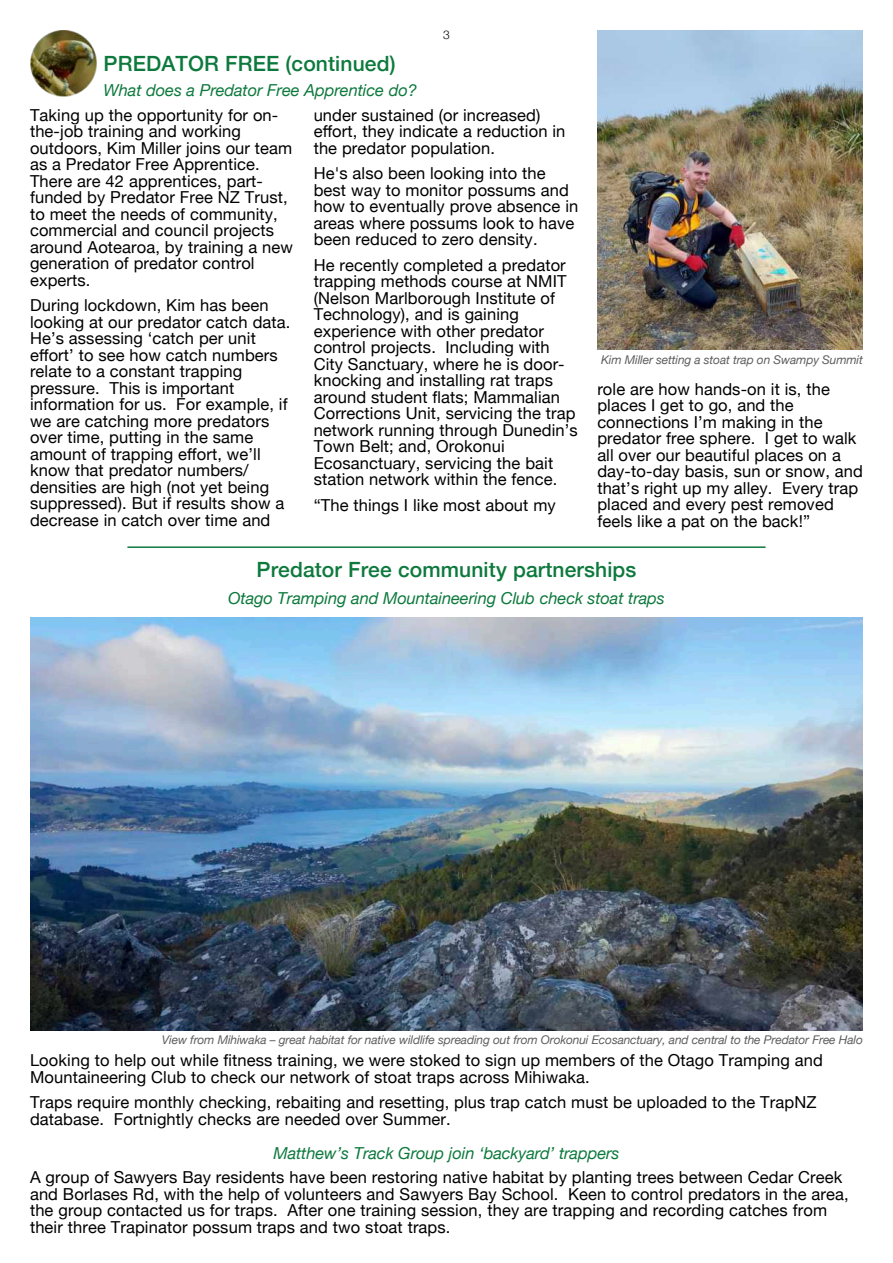
<style>
.page{position:relative;width:893px;height:1263px;background:#fff}
.page>*{position:absolute;margin:0;border:0;box-sizing:border-box;transform-origin:0 0}
.t1{font:500 21px "Helvetica Neue";letter-spacing:.005em;color:#0d793d}
.t2{font:16.5px/16.5px "Helvetica Neue";letter-spacing:.01em;color:#000}
.t3{font:italic 16.5px "Helvetica Neue";letter-spacing:-.005em;color:#0d793d}
.t4{font:italic 12px "Helvetica Neue";letter-spacing:-.01em;color:#5e5e5e}
.t5{font:300 12px "Helvetica Neue";color:#000}
</style>
<div class="page">
<img style="left:30px;top:618px;width:832px;height:412px">
<img style="left:30px;top:30px;width:67px;height:67px">
<img style="left:597px;top:30px;width:265px;height:320px">
<hr style="left:127px;top:546px;width:638px;height:2px;background:#0d793d">
<p class="t1" style="left:104px;top:50px;width:293px">PREDATOR FREE (continued)</p>
<p class="t3" style="left:104px;top:80px;width:315px">What does a Predator Free Apprentice do?</p>
<p class="t5" style="left:443px;top:27px;width:8px">3</p>
<p class="t2" style="left:30px;top:106px;width:264px">Taking up the opportunity for on&shy;the-job training and working outdoors, Kim Miller joins our team as a Predator Free Apprentice.<br>There are 42 apprentices, part&shy;funded by Predator Free NZ Trust, to meet the needs of community, commercial and council projects around Aotearoa, by training a new generation of predator control experts.</p>
<p class="t2" style="left:30px;top:297px;width:262px">During lockdown, Kim has been looking at our predator catch data.<br>He’s assessing ‘catch per unit effort’ to see how catch numbers relate to a constant trapping pressure. This is important information for us. For example, if we are catching more predators over time, putting in the same amount of trapping effort, we’ll know that predator numbers/ densities are high (not yet being suppressed). But if results show a decrease in catch over time and</p>
<p class="t2" style="left:314px;top:106px;width:253px">under sustained (or increased) effort, they indicate a reduction in the predator population.</p>
<p class="t2" style="left:314px;top:165px;width:266px">He's also been looking into the best way to monitor possums and how to eventually prove absence in areas where possums look to have been reduced to zero density.</p>
<p class="t2" style="left:314px;top:256px;width:266px">He recently completed a predator trapping methods course at NMIT (Nelson Marlborough Institute of<br>Technology), and is gaining experience with other predator control projects. Including with<br>City Sanctuary, where he is door&shy;knocking and installing rat traps around student flats; Mammalian<br>Corrections Unit, servicing the trap network running through Dunedin’s<br>Town Belt; and, Orokonui<br>Ecosanctuary, servicing the bait station network within the fence.</p>
<p class="t2" style="left:314px;top:496px;width:244px">“The things I like most about my</p>
<p class="t4" style="left:601px;top:352px;width:263px">Kim Miller setting a stoat trap on Swampy Summit</p>
<p class="t2" style="left:597px;top:380px;width:267px">role are how hands-on it is, the places I get to go, and the connections I’m making in the predator free sphere. I get to walk all over our beautiful places on a day-to-day basis, sun or snow, and that’s right up my alley. Every trap placed and every pest removed feels like a pat on the back!”</p>
<p class="t1" style="left:256px;top:557px;width:381px">Predator Free community partnerships</p>
<p class="t3" style="left:228px;top:589px;width:438px">Otago Tramping and Mountaineering Club check stoat traps</p>
<p class="t4" style="left:162px;top:1033px;width:702px">View from Mihiwaka – great habitat for native wildlife spreading out from Orokonui Ecosanctuary, and central to the Predator Free Halo</p>
<p class="t2" style="left:30px;top:1052px;width:794px">Looking to help out while fitness training, we were stoked to sign up members of the Otago Tramping and<br>Mountaineering Club to check our network of stoat traps across Mihiwaka.</p>
<p class="t2" style="left:30px;top:1094px;width:788px">Traps require monthly checking, rebaiting and resetting, plus trap catch must be uploaded to the TrapNZ database. Fortnightly checks are needed over Summer.</p>
<p class="t3" style="left:273px;top:1143px;width:347px">Matthew’s Track Group join ‘backyard’ trappers</p>
<p class="t2" style="left:30px;top:1169px;width:820px">A group of Sawyers Bay residents have been restoring native habitat by planting trees between Cedar Creek and Borlases Rd, with the help of volunteers and Sawyers Bay School. Keen to control predators in the area, the group contacted us for traps. After one training session, they are trapping and recording catches from their three Trapinator possum traps and two stoat traps.</p>
</div>
